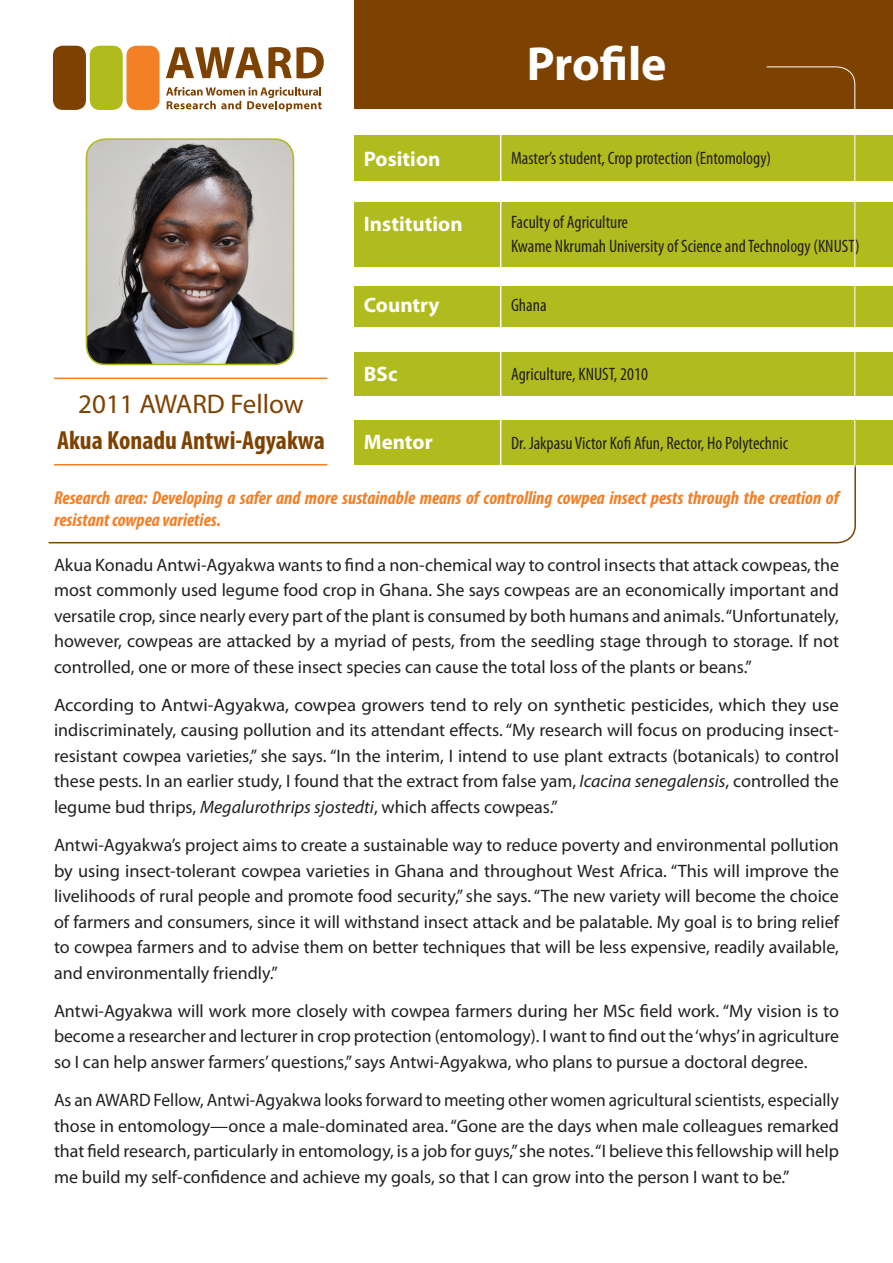
<style>
.page{position:relative;width:893px;height:1263px;background:#fff}
.page>*{position:absolute;margin:0;border:0;box-sizing:border-box;transform-origin:0 0}
.t1{font:700 48px "Myriad Pro";letter-spacing:-.005em;color:#fff}
.t2{font:27px "Myriad Pro";color:#7e4200}
.t3{font:700 condensed 26.25px "Myriad Pro";color:#7e4200}
.t4{font:700 21px "Myriad Pro";color:#fff}
.t5{font:italic 700 condensed 18.75px/22.5px "Myriad Pro";color:#f48026}
.t6{font:18px/25.5px "Myriad Pro";color:#231f20;text-align:justify}
.t7{font:18px/25.5px "Myriad Pro";color:#231f20;text-align:justify;scale:1.05 1}
.t8{font:condensed 18px "Myriad Pro";color:#231f20}
.s1{font-style:italic}
</style>
<div class="page">
<div style="left:354px;top:0;width:539px;height:109px;background:#7e4200"></div>
<svg style="left:166px;top:47px;width:158px;height:31px"></svg>
<svg style="left:166px;top:87px;width:156px;height:25px"></svg>
<div style="left:53px;top:46px;width:33px;height:64px;background:#7e4200;border-radius:10px"></div>
<div style="left:90px;top:46px;width:33px;height:64px;background:#b0bb1d;border-radius:10px"></div>
<div style="left:126px;top:46px;width:33px;height:64px;background:#f48026;border-radius:10px"></div>
<svg style="left:48px;top:464px;width:808px;height:80px"></svg>
<hr style="left:54px;top:378px;width:273px;height:1px;background:#f48026">
<hr style="left:54px;top:464px;width:273px;height:1px;background:#f48026">
<img style="left:86px;top:139px;width:207px;height:225px">
<div style="left:86px;top:138px;width:208px;height:227px;border:2px solid #b0bb1d;border-radius:19px"></div>
<div style="left:354px;top:136px;width:539px;height:45px;background:#b0bb1d"></div>
<div style="left:354px;top:202px;width:539px;height:65px;background:#b0bb1d"></div>
<div style="left:354px;top:286px;width:539px;height:40px;background:#b0bb1d"></div>
<div style="left:354px;top:352px;width:539px;height:44px;background:#b0bb1d"></div>
<div style="left:354px;top:420px;width:539px;height:45px;background:#b0bb1d"></div>
<hr style="left:500px;top:126px;width:1px;height:362px;background:#fff">
<svg style="left:766px;top:66px;width:90px;height:402px"></svg>
<p class="t1" style="left:527px;top:32px;width:141px">Profile</p>
<p class="t4" style="left:364px;top:146px;width:78px">Position</p>
<p class="t8" style="left:511px;top:147px;width:262px">Master’s student, Crop protection (Entomology)</p>
<p class="t4" style="left:364px;top:210px;width:100px">Institution</p>
<p class="t8" style="left:511px;top:211px;width:119px">Faculty of Agriculture</p>
<p class="t8" style="left:511px;top:235px;width:350px">Kwame Nkrumah University of Science and Technology (KNUST)</p>
<p class="t4" style="left:364px;top:291px;width:77px">Country</p>
<p class="t8" style="left:511px;top:294px;width:37px">Ghana</p>
<p class="t4" style="left:364px;top:360px;width:35px">BSc</p>
<p class="t8" style="left:511px;top:363px;width:138px">Agriculture, KNUST, 2010</p>
<p class="t2" style="left:78px;top:387px;width:227px">2011 AWARD Fellow</p>
<p class="t3" style="left:57px;top:423px;width:269px">Akua Konadu Antwi-Agyakwa</p>
<p class="t4" style="left:364px;top:428px;width:70px">Mentor</p>
<p class="t8" style="left:511px;top:432px;width:279px">Dr. Jakpasu Victor Kofi Afun, Rector, Ho Polytechnic</p>
<p class="t5" style="left:54px;top:486px;width:786px">Research area: Developing a safer and more sustainable means of controlling cowpea insect pests through the creation of resistant cowpea varieties.</p>
<p class="t6" style="left:54px;top:551px;width:787px">Akua Konadu Antwi-Agyakwa wants to find a non-chemical way to control insects that attack cowpeas, the most commonly used legume food crop in Ghana. She says cowpeas are an economically important and versatile crop, since nearly every part of the plant is consumed by both humans and animals. “Unfortunately, however, cowpeas are attacked by a myriad of pests, from the seedling stage through to storage. If not controlled, one or more of these insect species can cause the total loss of the plants or beans.”</p>
<p class="t7" style="left:54px;top:692px;width:749px">According to Antwi-Agyakwa, cowpea growers tend to rely on synthetic pesticides, which they use indiscriminately, causing pollution and its attendant effects. “My research will focus on producing insect&shy;resistant cowpea varieties,” she says. “In the interim, I intend to use plant extracts (botanicals) to control these pests. In an earlier study, I found that the extract from false yam, <span class="s1">Icacina senegalensis</span>, controlled the legume bud thrips, <span class="s1">Megalurothrips sjostedti</span>, which affects cowpeas.”</p>
<p class="t6" style="left:54px;top:832px;width:786px">Antwi-Agyakwa’s project aims to create a sustainable way to reduce poverty and environmental pollution by using insect-tolerant cowpea varieties in Ghana and throughout West Africa. “This will improve the livelihoods of rural people and promote food security,” she says. “The new variety will become the choice of farmers and consumers, since it will withstand insect attack and be palatable. My goal is to bring relief to cowpea farmers and to advise them on better techniques that will be less expensive, readily available, and environmentally friendly.”</p>
<p class="t6" style="left:54px;top:998px;width:786px">Antwi-Agyakwa will work more closely with cowpea farmers during her MSc field work. “My vision is to become a researcher and lecturer in crop protection (entomology). I want to find out the ‘whys’ in agriculture so I can help answer farmers’ questions,” says Antwi-Agyakwa, who plans to pursue a doctoral degree.</p>
<p class="t6" style="left:54px;top:1087px;width:786px">As an AWARD Fellow, Antwi-Agyakwa looks forward to meeting other women agricultural scientists, especially those in entomology—once a male-dominated area. “Gone are the days when male colleagues remarked that field research, particularly in entomology, is a job for guys,” she notes. “I believe this fellowship will help me build my self-confidence and achieve my goals, so that I can grow into the person I want to be.”</p>
</div>
